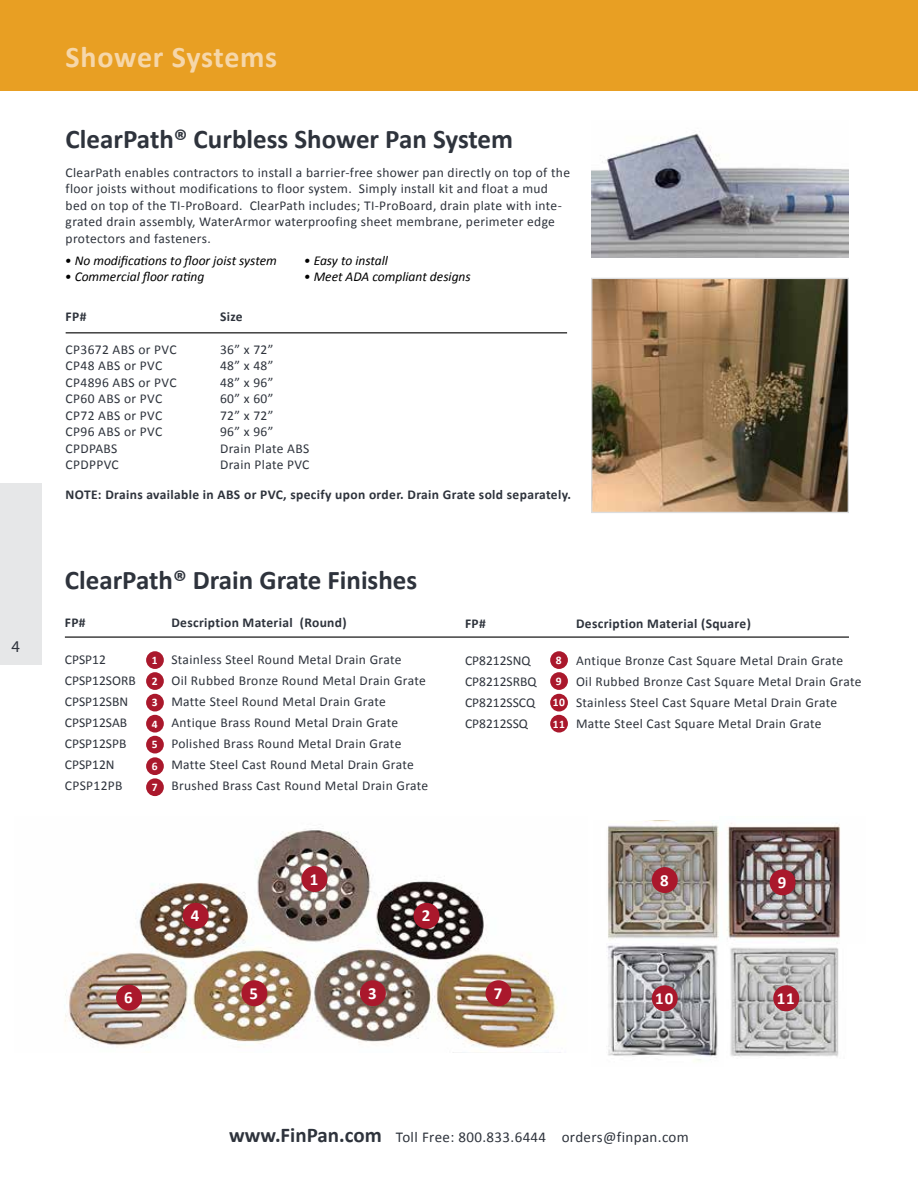
<style>
.page{position:relative;width:918px;height:1188px;background:#fff}
.page>*{position:absolute;margin:0;border:0;box-sizing:border-box;transform-origin:0 0}
.t1{font:700 30px "Calibri";letter-spacing:.025em;color:#f6d7aa}
.t2{font:700 27px "Calibri";color:#2e333c}
.t3{font:700 16.95px "Calibri";color:#fff}
.t4{font:16.5px "Myriad Pro";color:#2e333c}
.t5{font:15px "Calibri";letter-spacing:.025em;color:#2e333c}
.t6{font:13.5px/16.5px "Calibri";letter-spacing:.025em;color:#2e333c}
.t7{font:700 13.5px "Calibri";letter-spacing:.025em;color:#2e333c}
.t8{font:italic 13.5px "Calibri";color:#000}
.t9{font:13.5px "Calibri";color:#2e333c}
.t10{font:700 11.55px "Calibri";color:#fff}
.s1{font-weight:700;font-size:21px}
</style>
<div class="page">
<div style="left:0;top:0;width:918px;height:91px;background:#e89f23"></div>
<hr style="left:66px;top:332px;width:501px;height:1px;background:#000">
<img style="left:593px;top:280px;width:254px;height:231px">
<div style="left:591px;top:278px;width:258px;height:235px;border:1px solid #dcddde"></div>
<img style="left:591px;top:133px;width:258px;height:125px">
<hr style="left:65px;top:637px;width:784px;height:1px;background:#000">
<img style="left:64px;top:829px;width:494px;height:219px">
<div style="left:301px;top:866px;width:26px;height:26px;background:#aa182c;border-radius:50%"></div>
<div style="left:183px;top:903px;width:26px;height:26px;background:#aa182c;border-radius:50%"></div>
<div style="left:414px;top:903px;width:25px;height:26px;background:#aa182c;border-radius:50%"></div>
<div style="left:241px;top:980px;width:26px;height:26px;background:#aa182c;border-radius:50%"></div>
<div style="left:360px;top:980px;width:26px;height:26px;background:#aa182c;border-radius:50%"></div>
<div style="left:485px;top:980px;width:26px;height:26px;background:#aa182c;border-radius:50%"></div>
<div style="left:116px;top:985px;width:26px;height:26px;background:#aa182c;border-radius:50%"></div>
<img style="left:608px;top:821px;width:111px;height:119px">
<img style="left:607px;top:945px;width:111px;height:117px">
<img style="left:730px;top:947px;width:109px;height:110px">
<img style="left:727px;top:823px;width:113px;height:116px">
<div style="left:770px;top:869px;width:26px;height:26px;background:#aa182c;border-radius:50%"></div>
<div style="left:773px;top:985px;width:26px;height:26px;background:#aa182c;border-radius:50%"></div>
<div style="left:652px;top:985px;width:26px;height:26px;background:#aa182c;border-radius:50%"></div>
<div style="left:652px;top:867px;width:26px;height:26px;background:#aa182c;border-radius:50%"></div>
<div style="left:146px;top:694px;width:18px;height:17px;background:#aa182c;border-radius:50%"></div>
<div style="left:146px;top:672px;width:18px;height:18px;background:#aa182c;border-radius:50%"></div>
<div style="left:146px;top:651px;width:18px;height:18px;background:#aa182c;border-radius:50%"></div>
<div style="left:550px;top:715px;width:18px;height:18px;background:#aa182c;border-radius:50%"></div>
<div style="left:146px;top:778px;width:18px;height:18px;background:#aa182c;border-radius:50%"></div>
<div style="left:550px;top:694px;width:18px;height:17px;background:#aa182c;border-radius:50%"></div>
<div style="left:550px;top:672px;width:18px;height:18px;background:#aa182c;border-radius:50%"></div>
<div style="left:550px;top:651px;width:18px;height:18px;background:#aa182c;border-radius:50%"></div>
<div style="left:146px;top:757px;width:18px;height:18px;background:#aa182c;border-radius:50%"></div>
<div style="left:146px;top:736px;width:18px;height:17px;background:#aa182c;border-radius:50%"></div>
<div style="left:146px;top:715px;width:18px;height:18px;background:#aa182c;border-radius:50%"></div>
<div style="left:0;top:483px;width:42px;height:182px;background:#e6e7e8"></div>
<p class="t4" style="left:11px;top:636px;width:10px">4</p>
<h1 class="t1" style="left:66px;top:39px;width:213px">Shower Systems</h1>
<h2 class="t2" style="left:66px;top:122px;width:449px">ClearPath® Curbless Shower Pan System</h2>
<p class="t6" style="left:66px;top:163px;width:506px">ClearPath enables contractors to install a barrier-free shower pan directly on top of the floor joists without modifications to floor system. Simply install kit and float a mud bed on top of the TI-ProBoard. ClearPath includes; TI-ProBoard, drain plate with inte&shy;grated drain assembly, WaterArmor waterproofing sheet membrane, perimeter edge protectors and fasteners.</p>
<p class="t8" style="left:65px;top:252px;width:214px">• No modifications to floor joist system</p>
<p class="t8" style="left:65px;top:268px;width:141px">• Commercial floor rating</p>
<p class="t8" style="left:304px;top:252px;width:86px">• Easy to install</p>
<p class="t8" style="left:304px;top:268px;width:168px">• Meet ADA compliant designs</p>
<p class="t7" style="left:66px;top:308px;width:22px">FP#</p>
<p class="t7" style="left:220px;top:308px;width:24px">Size</p>
<p class="t6" style="left:66px;top:341px;width:112px">CP3672 ABS or PVC</p>
<p class="t6" style="left:220px;top:341px;width:55px">36” x 72”</p>
<p class="t6" style="left:66px;top:357px;width:98px">CP48 ABS or PVC</p>
<p class="t6" style="left:220px;top:357px;width:55px">48” x 48”</p>
<p class="t6" style="left:66px;top:374px;width:112px">CP4896 ABS or PVC</p>
<p class="t6" style="left:220px;top:374px;width:55px">48” x 96”</p>
<p class="t6" style="left:66px;top:390px;width:98px">CP60 ABS or PVC</p>
<p class="t6" style="left:220px;top:390px;width:55px">60” x 60”</p>
<p class="t6" style="left:66px;top:407px;width:98px">CP72 ABS or PVC</p>
<p class="t6" style="left:220px;top:407px;width:55px">72” x 72”</p>
<p class="t6" style="left:66px;top:423px;width:98px">CP96 ABS or PVC</p>
<p class="t6" style="left:220px;top:423px;width:55px">96” x 96”</p>
<p class="t6" style="left:66px;top:440px;width:53px">CPDPABS</p>
<p class="t6" style="left:220px;top:440px;width:91px">Drain Plate ABS</p>
<p class="t6" style="left:66px;top:456px;width:55px">CPDPPVC</p>
<p class="t6" style="left:220px;top:456px;width:91px">Drain Plate PVC</p>
<p class="t7" style="left:66px;top:487px;width:507px">NOTE: Drains available in ABS or PVC, specify upon order. Drain Grate sold separately.</p>
<h2 class="t2" style="left:65px;top:564px;width:354px">ClearPath® Drain Grate Finishes</h2>
<p class="t7" style="left:65px;top:614px;width:22px">FP#</p>
<p class="t7" style="left:171px;top:614px;width:177px">Description Material (Round)</p>
<p class="t6" style="left:65px;top:651px;width:43px">CPSP12</p>
<p class="t6" style="left:171px;top:651px;width:232px">Stainless Steel Round Metal Drain Grate</p>
<p class="t9" style="left:65px;top:673px;width:72px">CPSP12SORB</p>
<p class="t6" style="left:171px;top:672px;width:256px">Oil Rubbed Bronze Round Metal Drain Grate</p>
<p class="t9" style="left:65px;top:694px;width:65px">CPSP12SBN</p>
<p class="t6" style="left:171px;top:693px;width:216px">Matte Steel Round Metal Drain Grate</p>
<p class="t9" style="left:65px;top:715px;width:64px">CPSP12SAB</p>
<p class="t6" style="left:171px;top:714px;width:228px">Antique Brass Round Metal Drain Grate</p>
<p class="t9" style="left:65px;top:736px;width:63px">CPSP12SPB</p>
<p class="t6" style="left:171px;top:735px;width:232px">Polished Brass Round Metal Drain Grate</p>
<p class="t9" style="left:65px;top:757px;width:51px">CPSP12N</p>
<p class="t6" style="left:171px;top:756px;width:244px">Matte Steel Cast Round Metal Drain Grate</p>
<p class="t6" style="left:65px;top:777px;width:59px">CPSP12PB</p>
<p class="t6" style="left:171px;top:777px;width:258px">Brushed Brass Cast Round Metal Drain Grate</p>
<p class="t10" style="left:152px;top:653px;width:7px">1</p>
<p class="t10" style="left:152px;top:674px;width:7px">2</p>
<p class="t10" style="left:152px;top:695px;width:7px">3</p>
<p class="t10" style="left:152px;top:717px;width:7px">4</p>
<p class="t10" style="left:152px;top:737px;width:7px">5</p>
<p class="t10" style="left:152px;top:759px;width:7px">6</p>
<p class="t10" style="left:152px;top:780px;width:7px">7</p>
<p class="t3" style="left:310px;top:869px;width:10px">1</p>
<p class="t3" style="left:191px;top:905px;width:10px">4</p>
<p class="t3" style="left:422px;top:905px;width:10px">2</p>
<p class="t7" style="left:465px;top:615px;width:22px">FP#</p>
<p class="t7" style="left:576px;top:615px;width:176px">Description Material (Square)</p>
<p class="t9" style="left:465px;top:653px;width:67px">CP8212SNQ</p>
<p class="t6" style="left:576px;top:652px;width:269px">Antique Bronze Cast Square Metal Drain Grate</p>
<p class="t9" style="left:465px;top:674px;width:73px">CP8212SRBQ</p>
<p class="t6" style="left:576px;top:673px;width:287px">Oil Rubbed Bronze Cast Square Metal Drain Grate</p>
<p class="t9" style="left:465px;top:695px;width:72px">CP8212SSCQ</p>
<p class="t6" style="left:576px;top:694px;width:263px">Stainless Steel Cast Square Metal Drain Grate</p>
<p class="t9" style="left:465px;top:716px;width:65px">CP8212SSQ</p>
<p class="t6" style="left:576px;top:715px;width:247px">Matte Steel Cast Square Metal Drain Grate</p>
<p class="t10" style="left:556px;top:653px;width:7px">8</p>
<p class="t10" style="left:556px;top:674px;width:7px">9</p>
<p class="t10" style="left:553px;top:695px;width:14px">10</p>
<p class="t10" style="left:553px;top:717px;width:14px">11</p>
<p class="t3" style="left:660px;top:870px;width:10px">8</p>
<p class="t3" style="left:778px;top:872px;width:10px">9</p>
<p class="t3" style="left:124px;top:987px;width:10px">6</p>
<p class="t3" style="left:250px;top:983px;width:10px">5</p>
<p class="t3" style="left:368px;top:983px;width:10px">3</p>
<p class="t3" style="left:494px;top:983px;width:10px">7</p>
<p class="t3" style="left:655px;top:988px;width:19px">10</p>
<p class="t3" style="left:777px;top:988px;width:19px">11</p>
<p class="t5" style="left:229px;top:1128px;width:461px"><span class="s1">www.FinPan.com</span> Toll Free: 800.833.6444 orders@finpan.com</p>
</div>
